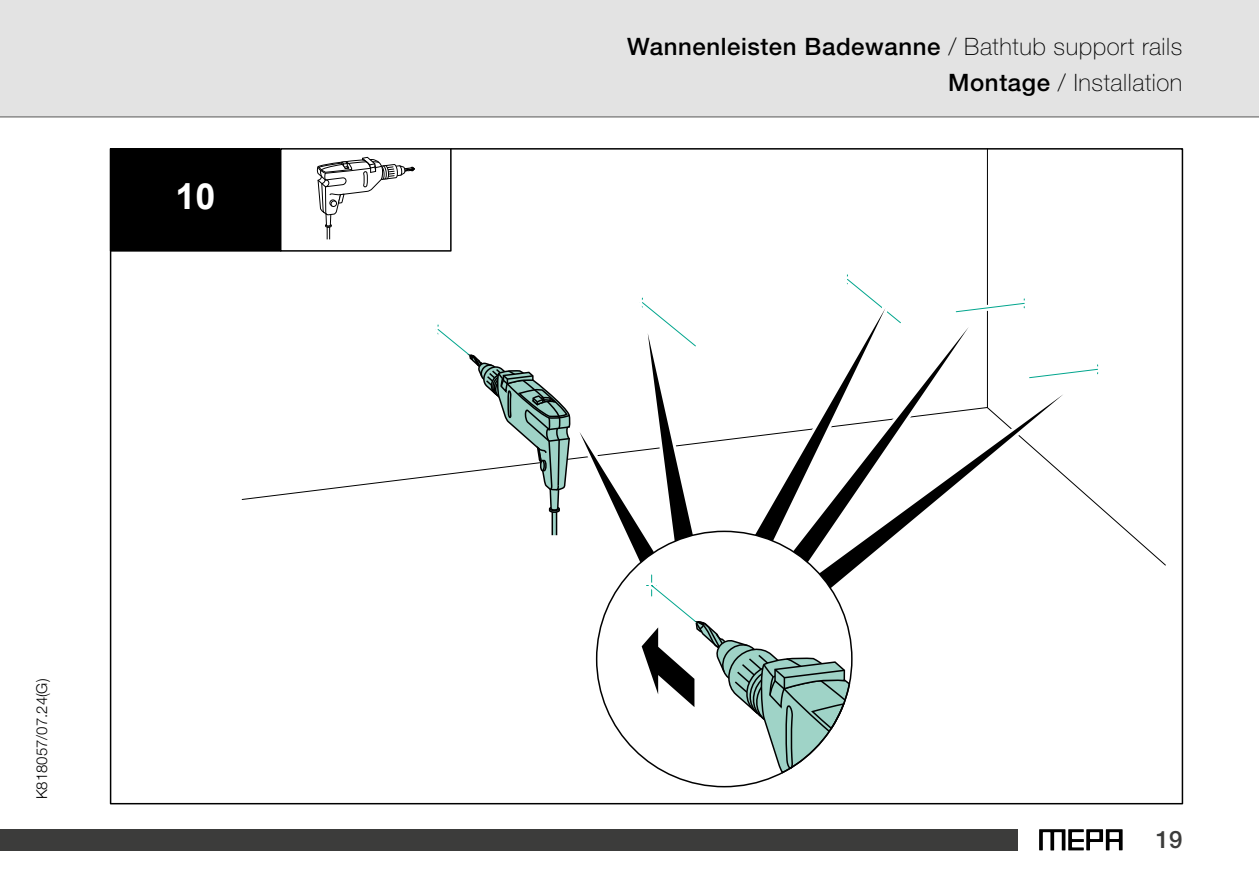
<style>
.page{position:relative;width:1259px;height:893px;background:#fff}
.page>*{position:absolute;margin:0;border:0;box-sizing:border-box;transform-origin:0 0}
.t1{font:700 36px "Arial";color:#fff}
.t2{font:500 24px "Helvetica Neue LTW1 G";letter-spacing:.025em;color:#000}
.Header_2_links{font:100 24px "Helvetica Neue LTW1 G";letter-spacing:.025em;color:#000}
.t3{font:500 24px "Helvetica Neue LTW1 G";color:#3c3c3b}
.t4{font:300 15px "Helvetica Neue LTW1 G";color:#000}
.s1{font-weight:100}
.s2{font-weight:500}
</style>
<div class="page">
<div style="left:0;top:0;width:1259px;height:117px;background:#e3e3e3"></div>
<hr style="left:0;top:116px;width:1259px;height:1px;background:#575756">
<div style="left:0;top:829px;width:1017px;height:21px;background:#3c3c3b"></div>
<svg style="left:1039px;top:829px;width:83px;height:21px"></svg>
<hr style="left:987px;top:149px;width:1px;height:258px;background:#000">
<svg style="left:241px;top:476px;width:188px;height:24px"></svg>
<svg style="left:429px;top:324px;width:102px;height:153px"></svg>
<svg style="left:531px;top:373px;width:48px;height:163px"></svg>
<svg style="left:916px;top:274px;width:268px;height:425px"></svg>
<svg style="left:909px;top:394px;width:154px;height:293px"></svg>
<svg style="left:579px;top:274px;width:330px;height:501px"></svg>
<div style="left:111px;top:149px;width:170px;height:102px;background:#000"></div>
<div style="left:110px;top:148px;width:171px;height:104px;border:2px solid #000"></div>
<div style="left:280px;top:148px;width:171px;height:104px;border:2px solid #000"></div>
<svg style="left:317px;top:156px;width:101px;height:96px"></svg>
<p class="t1" style="left:176px;top:170px;width:42px">10</p>
<p class="t4" style="left:33px;top:799px;width:122px;rotate:-90deg">K818057/07.24(G)</p>
<p class="t2" style="left:627px;top:32px;width:557px">Wannenleisten Badewanne <span class="s1">/ Bathtub support rails</span></p>
<p class="Header_2_links" style="left:948px;top:68px;width:236px"><span class="s2">Montage</span> / Installation</p>
<p class="t3" style="left:1155px;top:825px;width:28px">19</p>
</div>
